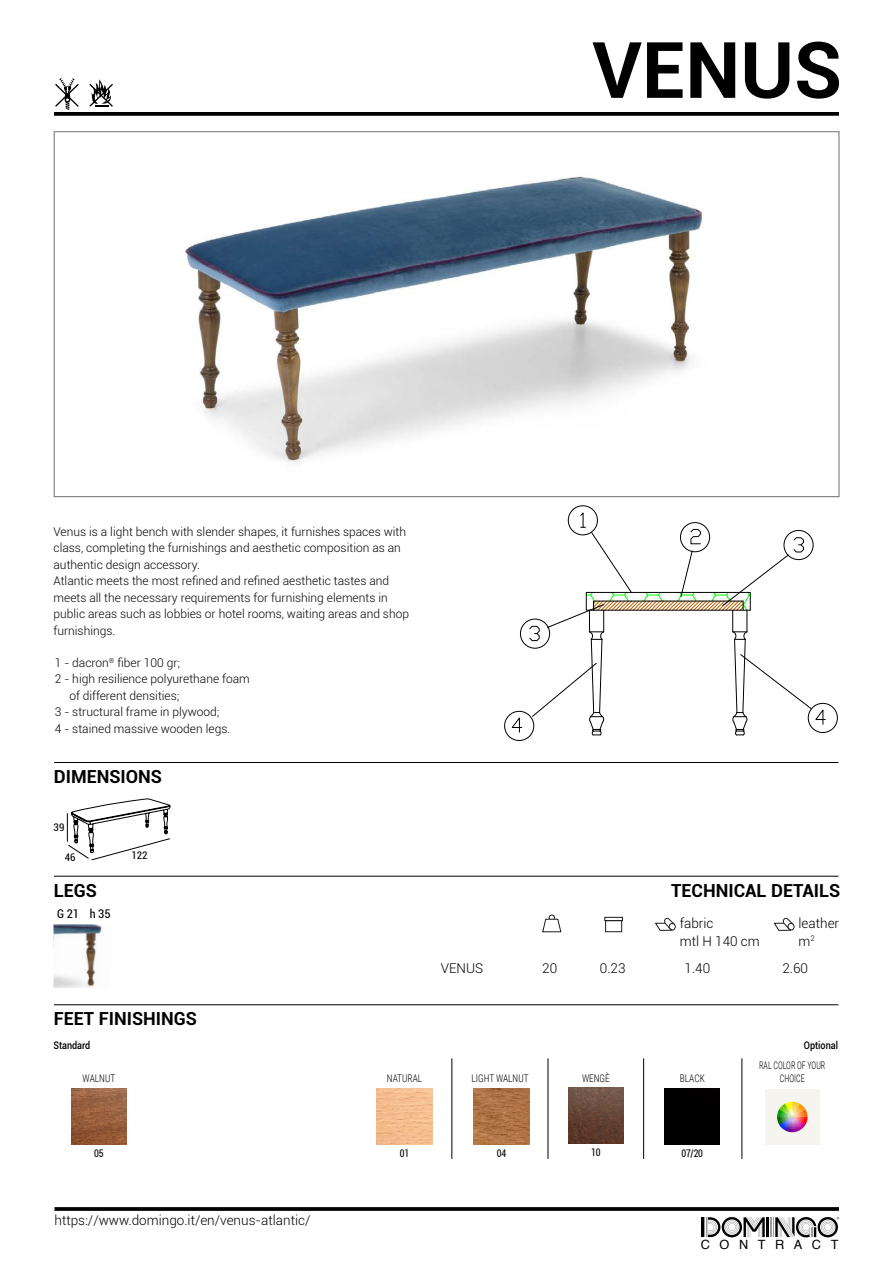
<style>
.page{position:relative;width:893px;height:1263px;background:#fff}
.page>*{position:absolute;margin:0;border:0;box-sizing:border-box;transform-origin:0 0}
.t1{font:700 78px "Roboto";color:#000}
.t2{font:700 18px "Roboto";color:#000}
.t3{font:300 13.5px/17.2px "Roboto";color:#000}
.t4{font:12.75px "Helvetica";letter-spacing:.75em;color:#000}
.t5{font:300 12px/16.5px "Roboto";color:#010202}
.t6{font:300 12px "Roboto";color:#000}
.t7{font:condensed 12px "Roboto";color:#000}
.t8{font:300 10.5px "Roboto Condensed";letter-spacing:.005em;color:#000;scale:.89 1}
.t9{font:300 10.5px/12.6px "Roboto Condensed";letter-spacing:.005em;color:#000;text-align:center;scale:.77 1}
.t10{font:500 10.5px "Roboto";color:#000;scale:.86 1}
.t11{font:condensed 10.5px "Roboto";letter-spacing:-.03em;color:#000;scale:.89 1}
.t12{font:condensed 10.5px "Roboto";letter-spacing:-.03em;color:#000}
</style>
<div class="page">
<svg style="left:54px;top:112px;width:785px;height:4px;background:#0f0f0f"></svg>
<svg style="left:55px;top:1207px;width:784px;height:4px;background:#0f0f0f"></svg>
<hr style="left:701px;top:1217px;width:3px;height:20px;background:#000">
<svg style="left:706px;top:1217px;width:133px;height:20px"></svg>
<svg style="left:89px;top:79px;width:24px;height:28px"></svg>
<svg style="left:55px;top:78px;width:24px;height:32px"></svg>
<hr style="left:54px;top:762px;width:784px;height:1px;background:#000">
<hr style="left:54px;top:876px;width:784px;height:1px;background:#000">
<hr style="left:54px;top:1004px;width:784px;height:1px;background:#000">
<svg style="left:67px;top:799px;width:103px;height:61px"></svg>
<div style="left:808px;top:703px;width:29px;height:30px;border:1px solid #000;border-radius:50%"></div>
<div style="left:504px;top:711px;width:30px;height:30px;border:1px solid #000;border-radius:50%"></div>
<svg style="left:512px;top:717px;width:10px;height:15px"></svg>
<div style="left:520px;top:619px;width:30px;height:29px;border:1px solid #000;border-radius:50%"></div>
<div style="left:568px;top:506px;width:29px;height:29px;border:1px solid #000;border-radius:50%"></div>
<svg style="left:529px;top:512px;width:296px;height:224px"></svg>
<img style="left:54px;top:924px;width:48px;height:64px">
<img style="left:185px;top:176px;width:519px;height:288px">
<svg style="left:542px;top:915px;width:20px;height:17px"></svg>
<svg style="left:604px;top:916px;width:19px;height:5px"></svg>
<div style="left:605px;top:920px;width:17px;height:12px;border:1px solid #1d1d1b"></div>
<svg style="left:655px;top:918px;width:21px;height:13px"></svg>
<svg style="left:773px;top:918px;width:21px;height:13px"></svg>
<hr style="left:452px;top:1058px;width:1px;height:101px;background:#000">
<hr style="left:548px;top:1058px;width:1px;height:101px;background:#000">
<hr style="left:643px;top:1058px;width:1px;height:101px;background:#000">
<hr style="left:742px;top:1058px;width:1px;height:101px;background:#000">
<img style="left:474px;top:1089px;width:55px;height:55px">
<div style="left:665px;top:1089px;width:55px;height:55px;background:#010000"></div>
<img style="left:377px;top:1089px;width:55px;height:55px">
<img style="left:568px;top:1088px;width:56px;height:55px">
<img style="left:71px;top:1089px;width:56px;height:55px">
<div style="left:765px;top:1089px;width:54px;height:55px;background:#f5f4ee"></div>
<img style="left:777px;top:1102px;width:30px;height:30px;border-radius:15px">
<h1 class="t1" style="left:592px;top:15px;width:251px">VENUS</h1>
<p class="t5" style="left:54px;top:523px;width:357px">Venus is a light bench with slender shapes, it furnishes spaces with class, completing the furnishings and aesthetic composition as an authentic design accessory.<br>Atlantic meets the most refined and refined aesthetic tastes and meets all the necessary requirements for furnishing elements in public areas such as lobbies or hotel rooms, waiting areas and shop furnishings.</p>
<p class="t5" style="left:55px;top:654px;width:127px">1 - dacron<sup>®</sup> fiber 100 gr;</p>
<p class="t5" style="left:55px;top:670px;width:196px">2 - high resilience polyurethane foam</p>
<p class="t5" style="left:69px;top:687px;width:112px">of different densities;</p>
<p class="t5" style="left:55px;top:703px;width:166px">3 - structural frame in plywood;</p>
<p class="t6" style="left:55px;top:720px;width:177px">4 - stained massive wooden legs.</p>
<h2 class="t2" style="left:54px;top:763px;width:110px">DIMENSIONS</h2>
<p class="t12" style="left:54px;top:820px;width:12px">39</p>
<p class="t12" style="left:65px;top:850px;width:12px">46</p>
<p class="t12" style="left:131px;top:848px;width:18px">122</p>
<h2 class="t2" style="left:54px;top:878px;width:45px">LEGS</h2>
<p class="t7" style="left:57px;top:905px;width:55px">G 21 h 35</p>
<h2 class="t2" style="left:54px;top:1006px;width:145px">FEET FINISHINGS</h2>
<h2 class="t2" style="left:671px;top:878px;width:171px">TECHNICAL DETAILS</h2>
<p class="t3" style="left:680px;top:914px;width:82px">fabric<br>mtl H 140 cm</p>
<p class="t3" style="left:798px;top:914px;width:42px">leather m<sup>2</sup></p>
<p class="t3" style="left:441px;top:959px;width:44px">VENUS</p>
<p class="t3" style="left:542px;top:959px;width:16px">20</p>
<p class="t3" style="left:600px;top:959px;width:27px">0.23</p>
<p class="t3" style="left:685px;top:959px;width:27px">1.40</p>
<p class="t3" style="left:782px;top:959px;width:27px">2.60</p>
<p class="t10" style="left:54px;top:1038px;width:44px">Standard</p>
<p class="t10" style="left:804px;top:1038px;width:41px">Optional</p>
<p class="t8" style="left:83px;top:1071px;width:38px">WALNUT</p>
<p class="t11" style="left:94px;top:1146px;width:12px">05</p>
<p class="t3" style="left:55px;top:1211px;width:257px">https://www.domingo.it/en/venus-atlantic/</p>
<p class="t8" style="left:582px;top:1071px;width:33px">WENGÈ</p>
<p class="t8" style="left:387px;top:1071px;width:41px">NATURAL</p>
<p class="t8" style="left:471px;top:1071px;width:66px">LIGHT WALNUT</p>
<p class="t8" style="left:680px;top:1071px;width:30px">BLACK</p>
<p class="t11" style="left:591px;top:1145px;width:12px">10</p>
<p class="t11" style="left:400px;top:1146px;width:12px">01</p>
<p class="t11" style="left:497px;top:1146px;width:12px">04</p>
<p class="t11" style="left:681px;top:1146px;width:26px">07/20</p>
<p class="t9" style="left:759px;top:1059px;width:87px">RAL COLOR OF YOUR<br>CHOICE</p>
<p class="t4" style="left:701px;top:1235px;width:139px">CONTRACT</p>
</div>
